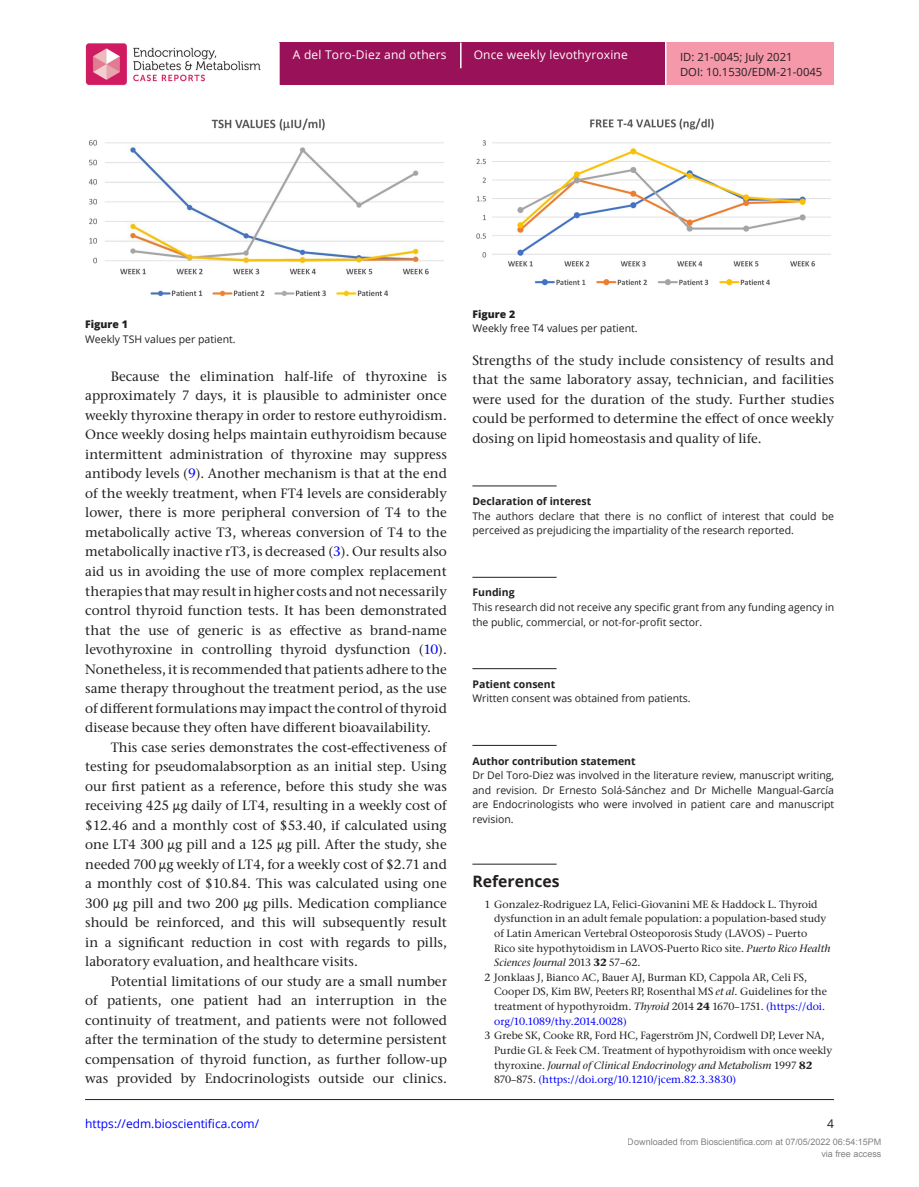
<style>
.page{position:relative;width:919px;height:1187px;background:#fff}
.page>*{position:absolute;margin:0;border:0;box-sizing:border-box;transform-origin:0 0}
.REF-Head{font:700 15.75px "Open Sans";color:#231f20}
.TXI{font:500 13.5px/19.5px "Stone Serif ITC Pro";color:#231f20;text-align:justify}
.t1{font:12px "Open Sans";letter-spacing:.015em;color:#fff}
.t2{font:12px "Open Sans";color:#00f}
.t3{font:12px "Open Sans";color:#231f20}
.t4{font:11.25px "Open Sans";color:#231f20}
.References_TXT{font:500 10.5px/14.7px "Stone Serif ITC Pro";color:#231f20}
.BM_TXT{font:10.5px/14.7px "Open Sans";color:#231f20}
.BM_Head{font:700 10.5px "Open Sans";color:#231f20}
.FC{font:10.5px "Open Sans";color:#231f20}
.FC-2{font:800 10.5px "Open Sans";color:#231f20}
.t5{font:9px/12px "Arial";color:rgb(0 0 0/.5);text-align:right}
.s1{color:#00f}
.s2{font-family:"STIX Two Text"}
.s3{font-style:italic}
.s4{font-weight:700}
</style>
<div class="page">
<div style="left:280px;top:43px;width:385px;height:42px;background:#991259"></div>
<div style="left:666px;top:43px;width:167px;height:42px;background:#f598a9"></div>
<svg style="left:460px;top:43px;width:1px;height:25px"></svg>
<img style="left:85px;top:43px;width:176px;height:42px">
<hr style="left:85px;top:1099px;width:749px;height:1px;background:#231f20">
<hr style="left:472px;top:485px;width:84px;height:1px;background:#231f20">
<hr style="left:472px;top:577px;width:84px;height:1px;background:#231f20">
<hr style="left:472px;top:668px;width:84px;height:1px;background:#231f20">
<hr style="left:472px;top:745px;width:84px;height:1px;background:#231f20">
<hr style="left:472px;top:863px;width:84px;height:1px;background:#231f20">
<img style="left:88px;top:118px;width:356px;height:179px">
<img style="left:476px;top:118px;width:355px;height:168px">
<p class="t1" style="left:293px;top:47px;width:155px">A del Toro-Diez and others</p>
<p class="t1" style="left:473px;top:47px;width:156px">Once weekly levothyroxine</p>
<p class="t4" style="left:680px;top:50px;width:114px">ID: 21-0045; July 2021</p>
<p class="t4" style="left:680px;top:64px;width:144px">DOI: 10.1530/EDM-21-0045</p>
<p class="FC-2" style="left:85px;top:316px;width:44px">Figure 1</p>
<p class="FC" style="left:85px;top:332px;width:152px">Weekly TSH values per patient.</p>
<p class="FC-2" style="left:472px;top:306px;width:44px">Figure 2</p>
<p class="FC" style="left:472px;top:321px;width:167px">Weekly free T4 values per patient.</p>
<p class="TXI" style="left:85px;top:366px;width:363px;text-indent:26px">Because the elimination half-life of thyroxine is approximately 7 days, it is plausible to administer once weekly thyroxine therapy in order to restore euthyroidism.<br>Once weekly dosing helps maintain euthyroidism because intermittent administration of thyroxine may suppress antibody levels (<span class="s1">9</span>). Another mechanism is that at the end of the weekly treatment, when FT4 levels are considerably lower, there is more peripheral conversion of T4 to the metabolically active T3, whereas conversion of T4 to the metabolically inactive rT3, is decreased (<span class="s1">3</span>). Our results also aid us in avoiding the use of more complex replacement therapies that may result in higher costs and not necessarily control thyroid function tests. It has been demonstrated that the use of generic is as effective as brand-name levothyroxine in controlling thyroid dysfunction (<span class="s1">10</span>).<br>Nonetheless, it is recommended that patients adhere to the same therapy throughout the treatment period, as the use of different formulations may impact the control of thyroid disease because they often have different bioavailability.</p>
<p class="TXI" style="left:85px;top:737px;width:363px;text-indent:26px">This case series demonstrates the cost-effectiveness of testing for pseudomalabsorption as an initial step. Using our first patient as a reference, before this study she was receiving 425 <span class="s2">μ</span>g daily of LT4, resulting in a weekly cost of $12.46 and a monthly cost of $53.40, if calculated using one LT4 300 <span class="s2">μ</span>g pill and a 125 <span class="s2">μ</span>g pill. After the study, she needed 700 <span class="s2">μ</span>g weekly of LT4, for a weekly cost of $2.71 and a monthly cost of $10.84. This was calculated using one 300 <span class="s2">μ</span>g pill and two 200 <span class="s2">μ</span>g pills. Medication compliance should be reinforced, and this will subsequently result in a significant reduction in cost with regards to pills, laboratory evaluation, and healthcare visits.</p>
<p class="TXI" style="left:85px;top:971px;width:363px;text-indent:26px">Potential limitations of our study are a small number of patients, one patient had an interruption in the continuity of treatment, and patients were not followed after the termination of the study to determine persistent compensation of thyroid function, as further follow-up was provided by Endocrinologists outside our clinics.</p>
<p class="TXI" style="left:472px;top:350px;width:363px">Strengths of the study include consistency of results and that the same laboratory assay, technician, and facilities were used for the duration of the study. Further studies could be performed to determine the effect of once weekly dosing on lipid homeostasis and quality of life.</p>
<p class="BM_Head" style="left:472px;top:494px;width:120px">Declaration of interest</p>
<p class="BM_TXT" style="left:472px;top:508px;width:363px">The authors declare that there is no conflict of interest that could be perceived as prejudicing the impartiality of the research reported.</p>
<p class="BM_Head" style="left:472px;top:585px;width:44px">Funding</p>
<p class="BM_TXT" style="left:472px;top:599px;width:363px">This research did not receive any specific grant from any funding agency in the public, commercial, or not-for-profit sector.</p>
<p class="BM_Head" style="left:472px;top:676px;width:84px">Patient consent</p>
<p class="BM_TXT" style="left:472px;top:691px;width:220px">Written consent was obtained from patients.</p>
<p class="BM_Head" style="left:472px;top:753px;width:165px">Author contribution statement</p>
<p class="BM_TXT" style="left:472px;top:767px;width:363px;text-align:justify">Dr Del Toro-Diez was involved in the literature review, manuscript writing, and revision. Dr Ernesto Solá-Sánchez and Dr Michelle Mangual-García are Endocrinologists who were involved in patient care and manuscript revision.</p>
<p class="REF-Head" style="left:472px;top:870px;width:89px">References</p>
<p class="References_TXT" style="left:494px;top:896px;width:338px;text-indent:-10px">1 Gonzalez-Rodriguez LA, Felici-Giovanini ME &amp; Haddock L. Thyroid dysfunction in an adult female population: a population-based study of Latin American Vertebral Osteoporosis Study (LAVOS) – Puerto Rico site hypothytoidism in LAVOS-Puerto Rico site. <span class="s3">Puerto Rico Health Sciences Journal</span> 2013 <span class="s4">32</span> 57–62.</p>
<p class="References_TXT" style="left:494px;top:969px;width:334px;text-indent:-10px">2 Jonklaas J, Bianco AC, Bauer AJ, Burman KD, Cappola AR, Celi FS, Cooper DS, Kim BW, Peeters RP, Rosenthal MS <span class="s3">et al.</span> Guidelines for the treatment of hypothyroidm. <span class="s3">Thyroid</span> 2014 <span class="s4">24</span> 1670–1751. <span class="s1">(https://doi. org/10.1089/thy.2014.0028)</span></p>
<p class="References_TXT" style="left:494px;top:1028px;width:339px;text-indent:-10px">3 Grebe SK, Cooke RR, Ford HC, Fagerström JN, Cordwell DP, Lever NA, Purdie GL &amp; Feek CM. Treatment of hypothyroidism with once weekly thyroxine. <span class="s3">Journal of Clinical Endocrinology and Metabolism</span> 1997 <span class="s4">82<br></span>870–875. <span class="s1">(https://doi.org/10.1210/jcem.82.3.3830)</span></p>
<p class="t2" style="left:85px;top:1115px;width:176px">https://edm.bioscientifica.com/</p>
<p class="t3" style="left:827px;top:1115px;width:8px">4</p>
<p class="t5" style="left:627px;top:1135px;width:255px">Downloaded from Bioscientifica.com at 07/05/2022 06:54:15PM via free access</p>
</div>
